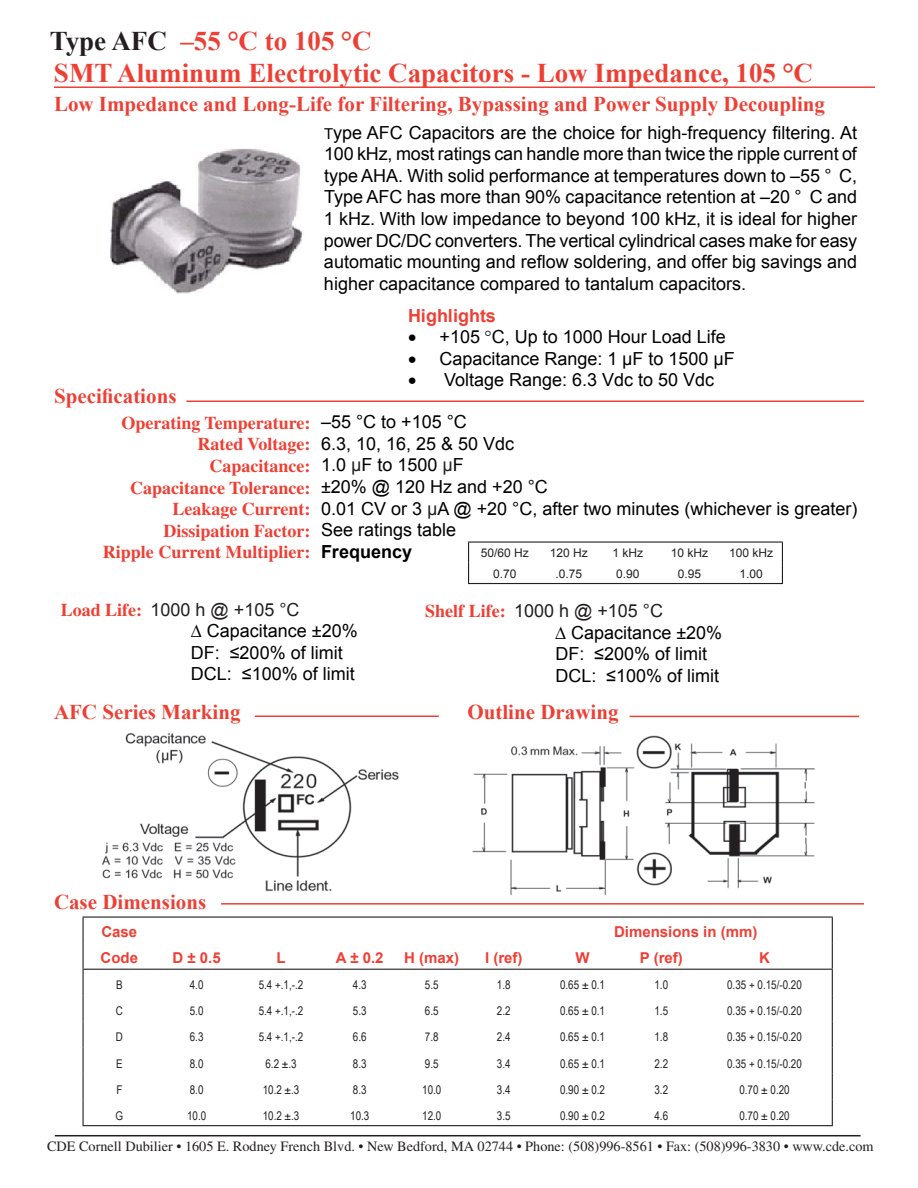
<style>
.page{position:relative;width:918px;height:1188px;background:#fff}
.page>*{position:absolute;margin:0;border:0;box-sizing:border-box;transform-origin:0 0}
.t1{font:700 27px/32.2px "Times New Roman";color:#ee3f34}
.t2{font:700 21px "Times New Roman";color:#ee3f34}
.t3{font:18px/21.6px "Arial";color:#000}
.t4{font:700 18px/21.6px "Times";color:#ee3f34;text-align:right}
.t5{font:700 18px "Arial";color:#ee3f34}
.t6{font:700 18px "Arial";color:#000}
.t7{font:18px/21.6px "Symbol";color:#000;text-align:justify}
.t8{font:700 15px "Arial";color:#ee3f34}
.t9{font:14.25px "Times";color:#231f20}
.t10{font:12px "Arial Narrow";color:#231f20}
.t11{font:12px "Arial";color:#231f20}
.s1{color:#231f20}
.s2{font-size:15px}
.s3{font-family:"Times";font-weight:700;color:#ee3f34}
</style>
<div class="page">
<hr style="left:54px;top:86px;width:821px;height:2px;background:#ee3f34">
<hr style="left:55px;top:1135px;width:806px;height:1px;background:#231f20">
<img style="left:102px;top:715px;width:748px;height:181px">
<hr style="left:186px;top:400px;width:678px;height:2px;background:#ee3f34">
<img style="left:110px;top:149px;width:193px;height:145px">
<hr style="left:255px;top:716px;width:184px;height:1px;background:#ee3f34">
<hr style="left:630px;top:716px;width:229px;height:1px;background:#ee3f34">
<hr style="left:221px;top:903px;width:643px;height:2px;background:#ee3f34">
<hr style="left:82px;top:916px;width:751px;height:2px;background:#231f20">
<hr style="left:82px;top:969px;width:751px;height:1px;background:#231f20">
<hr style="left:82px;top:1125px;width:751px;height:1px;background:#231f20">
<hr style="left:82px;top:918px;width:2px;height:25px;background:#231f20">
<hr style="left:82px;top:943px;width:2px;height:26px;background:#231f20">
<hr style="left:82px;top:970px;width:2px;height:25px;background:#231f20">
<hr style="left:82px;top:995px;width:2px;height:26px;background:#231f20">
<hr style="left:82px;top:1021px;width:2px;height:26px;background:#231f20">
<hr style="left:82px;top:1047px;width:2px;height:27px;background:#231f20">
<hr style="left:82px;top:1074px;width:2px;height:26px;background:#231f20">
<hr style="left:82px;top:1100px;width:2px;height:25px;background:#231f20">
<svg style="left:832px;top:918px;width:1px;height:207px"></svg>
<hr style="left:468px;top:542px;width:315px;height:1px;background:#231f20">
<hr style="left:468px;top:583px;width:315px;height:1px;background:#231f20">
<svg style="left:468px;top:543px;width:1px;height:40px"></svg>
<svg style="left:782px;top:543px;width:1px;height:40px"></svg>
<h1 class="t1" style="left:50px;top:24px;width:765px"><span class="s1">Type AFC</span> –55 °C to 105 °C<br>SMT Aluminum Electrolytic Capacitors - Low Impedance, 105 °C</h1>
<p class="t2" style="left:54px;top:90px;width:773px">Low Impedance and Long-Life for Filtering, Bypassing and Power Supply Decoupling</p>
<p class="t3" style="left:324px;top:122px;width:535px;text-align:justify"><span class="s2">T</span>ype AFC Capacitors are the choice for high-frequency filtering. At 100 kHz, most ratings can handle more than twice the ripple current of type AHA. With solid performance at temperatures down to –55 ° C, Type AFC has more than 90% capacitance retention at –20 ° C and 1 kHz. With low impedance to beyond 100 kHz, it is ideal for higher power DC/DC converters. The vertical cylindrical cases make for easy automatic mounting and reflow soldering, and offer big savings and higher capacitance compared to tantalum capacitors.</p>
<p class="t5" style="left:408px;top:304px;width:90px">Highlights</p>
<p class="t3" style="left:440px;top:326px;width:297px">+105 C, Up to 1000 Hour Load Life<br>Capacitance Range: 1 µF to 1500 µF<br>Voltage Range: 6.3 Vdc to 50 Vdc</p>
<p class="t7" style="left:408px;top:326px;width:10px">• • •</p>
<p class="t2" style="left:54px;top:381px;width:124px">Specifications</p>
<p class="t4" style="left:103px;top:412px;width:209px">Operating Temperature:<br>Rated Voltage:<br>Capacitance:<br>Capacitance Tolerance:<br>Leakage Current:<br>Dissipation Factor:<br>Ripple Current Multiplier:</p>
<p class="t3" style="left:321px;top:411px;width:538px">–55 °C to +105 °C<br>6.3, 10, 16, 25 &amp; 50 Vdc<br>1.0 <span class="s1">µ</span>F to 1500 <span class="s1">µ</span>F<br>±20% @ 120 Hz and +20 °C<br>0.01 CV or 3 <span class="s1">µ</span>A @ +20 °C, after two minutes (whichever is greater)<br>See ratings table</p>
<p class="t6" style="left:321px;top:540px;width:93px">Frequency</p>
<p class="t11" style="left:481px;top:545px;width:50px">50/60 Hz</p>
<p class="t11" style="left:550px;top:545px;width:40px">120 Hz</p>
<p class="t11" style="left:612px;top:545px;width:32px">1 kHz</p>
<p class="t11" style="left:671px;top:545px;width:39px">10 kHz</p>
<p class="t11" style="left:729px;top:545px;width:46px">100 kHz</p>
<p class="t11" style="left:493px;top:565px;width:25px">0.70</p>
<p class="t11" style="left:555px;top:565px;width:28px">.0.75</p>
<p class="t11" style="left:616px;top:565px;width:25px">0.90</p>
<p class="t11" style="left:678px;top:565px;width:25px">0.95</p>
<p class="t11" style="left:740px;top:565px;width:25px">1.00</p>
<p class="t3" style="left:191px;top:599px;width:168px;text-indent:-130px"><span class="s3">Load Life:</span> <span class="s1">1000 h @ +105 °C<br></span>∆ Capacitance ±20%<br>DF: ≤200% of limit<br>DCL: ≤100% of limit</p>
<p class="t3" style="left:555px;top:600px;width:168px;text-indent:-130px"><span class="s3">Shelf Life:</span> <span class="s1">1000 h @ +105 °C<br></span>∆ Capacitance ±20%<br>DF: ≤200% of limit<br>DCL: ≤100% of limit</p>
<p class="t2" style="left:54px;top:697px;width:188px">AFC Series Marking</p>
<p class="t2" style="left:467px;top:697px;width:153px">Outline Drawing</p>
<p class="t2" style="left:54px;top:887px;width:154px">Case Dimensions</p>
<p class="t8" style="left:101px;top:922px;width:37px">Case</p>
<p class="t8" style="left:614px;top:922px;width:145px">Dimensions in (mm)</p>
<p class="t8" style="left:101px;top:948px;width:39px">Code</p>
<p class="t8" style="left:173px;top:948px;width:50px">D ± 0.5</p>
<p class="t8" style="left:277px;top:948px;width:11px">L</p>
<p class="t8" style="left:336px;top:948px;width:49px">A ± 0.2</p>
<p class="t8" style="left:404px;top:948px;width:57px">H (max)</p>
<p class="t8" style="left:485px;top:948px;width:39px">I (ref)</p>
<p class="t8" style="left:575px;top:948px;width:16px">W</p>
<p class="t8" style="left:640px;top:948px;width:45px">P (ref)</p>
<p class="t8" style="left:759px;top:948px;width:12px">K</p>
<p class="t10" style="left:116px;top:976px;width:8px">B</p>
<p class="t10" style="left:190px;top:976px;width:15px">4.0</p>
<p class="t10" style="left:259px;top:976px;width:46px">5.4 +.1,-.2</p>
<p class="t10" style="left:353px;top:976px;width:15px">4.3</p>
<p class="t10" style="left:425px;top:976px;width:15px">5.5</p>
<p class="t10" style="left:497px;top:976px;width:15px">1.8</p>
<p class="t10" style="left:560px;top:976px;width:46px">0.65 ± 0.1</p>
<p class="t10" style="left:654px;top:976px;width:15px">1.0</p>
<p class="t10" style="left:727px;top:976px;width:76px">0.35 + 0.15/-0.20</p>
<p class="t10" style="left:116px;top:1002px;width:9px">C</p>
<p class="t10" style="left:190px;top:1002px;width:15px">5.0</p>
<p class="t10" style="left:259px;top:1002px;width:46px">5.4 +.1,-.2</p>
<p class="t10" style="left:353px;top:1002px;width:15px">5.3</p>
<p class="t10" style="left:425px;top:1002px;width:15px">6.5</p>
<p class="t10" style="left:497px;top:1002px;width:15px">2.2</p>
<p class="t10" style="left:560px;top:1002px;width:46px">0.65 ± 0.1</p>
<p class="t10" style="left:654px;top:1002px;width:15px">1.5</p>
<p class="t10" style="left:727px;top:1002px;width:76px">0.35 + 0.15/-0.20</p>
<p class="t10" style="left:116px;top:1028px;width:9px">D</p>
<p class="t10" style="left:190px;top:1028px;width:15px">6.3</p>
<p class="t10" style="left:259px;top:1028px;width:46px">5.4 +.1,-.2</p>
<p class="t10" style="left:353px;top:1028px;width:15px">6.6</p>
<p class="t10" style="left:425px;top:1028px;width:15px">7.8</p>
<p class="t10" style="left:497px;top:1028px;width:15px">2.4</p>
<p class="t10" style="left:560px;top:1028px;width:46px">0.65 ± 0.1</p>
<p class="t10" style="left:654px;top:1028px;width:15px">1.8</p>
<p class="t10" style="left:727px;top:1028px;width:76px">0.35 + 0.15/-0.20</p>
<p class="t10" style="left:116px;top:1054px;width:8px">E</p>
<p class="t10" style="left:190px;top:1054px;width:15px">8.0</p>
<p class="t10" style="left:265px;top:1054px;width:33px">6.2 ±.3</p>
<p class="t10" style="left:353px;top:1054px;width:15px">8.3</p>
<p class="t10" style="left:425px;top:1054px;width:15px">9.5</p>
<p class="t10" style="left:497px;top:1054px;width:15px">3.4</p>
<p class="t10" style="left:560px;top:1054px;width:46px">0.65 ± 0.1</p>
<p class="t10" style="left:654px;top:1054px;width:15px">2.2</p>
<p class="t10" style="left:727px;top:1054px;width:76px">0.35 + 0.15/-0.20</p>
<p class="t10" style="left:116px;top:1081px;width:8px">F</p>
<p class="t10" style="left:190px;top:1081px;width:15px">8.0</p>
<p class="t10" style="left:263px;top:1081px;width:38px">10.2 ±.3</p>
<p class="t10" style="left:353px;top:1081px;width:15px">8.3</p>
<p class="t10" style="left:422px;top:1081px;width:21px">10.0</p>
<p class="t10" style="left:497px;top:1081px;width:15px">3.4</p>
<p class="t10" style="left:560px;top:1081px;width:46px">0.90 ± 0.2</p>
<p class="t10" style="left:654px;top:1081px;width:15px">3.2</p>
<p class="t10" style="left:739px;top:1081px;width:52px">0.70 ± 0.20</p>
<p class="t10" style="left:116px;top:1107px;width:9px">G</p>
<p class="t10" style="left:187px;top:1107px;width:21px">10.0</p>
<p class="t10" style="left:263px;top:1107px;width:38px">10.2 ±.3</p>
<p class="t10" style="left:350px;top:1107px;width:21px">10.3</p>
<p class="t10" style="left:422px;top:1107px;width:21px">12.0</p>
<p class="t10" style="left:497px;top:1107px;width:15px">3.5</p>
<p class="t10" style="left:560px;top:1107px;width:46px">0.90 ± 0.2</p>
<p class="t10" style="left:654px;top:1107px;width:15px">4.6</p>
<p class="t10" style="left:739px;top:1107px;width:52px">0.70 ± 0.20</p>
<p class="t9" style="left:47px;top:1138px;width:828px">CDE Cornell Dubilier • 1605 E. Rodney French Blvd. • New Bedford, MA 02744 • Phone: (508)996-8561 • Fax: (508)996-3830 • www.cde.com</p>
</div>
